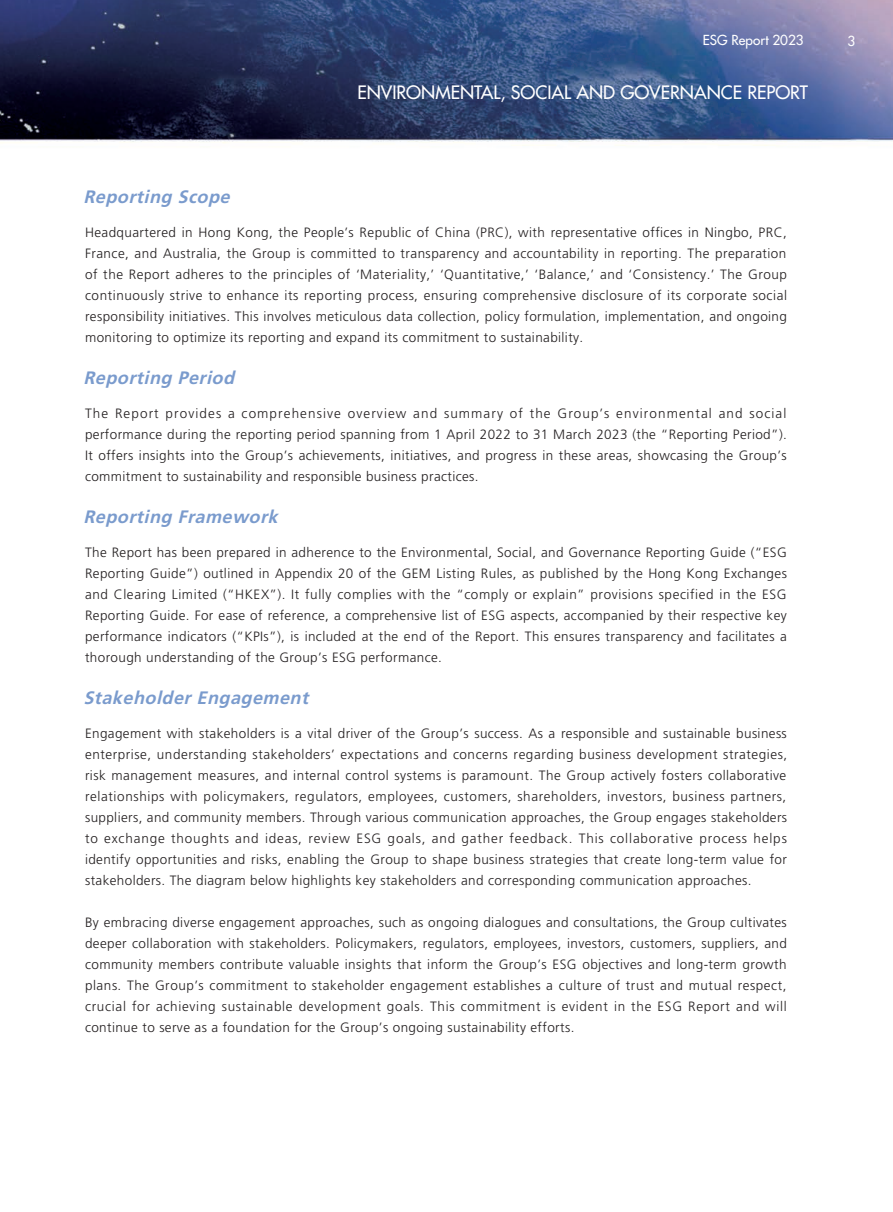
<style>
.page{position:relative;width:893px;height:1212px;background:#fff}
.page>*{position:absolute;margin:0;border:0;box-sizing:border-box;transform-origin:0 0}
._02_Heading_2{font:italic 700 18px "Frutiger LT Std";color:#7a9bcd}
.t1{font:500 18px "Futura Std";color:#fff}
._00_Body_text{font:300 13.5px/21px "Frutiger LT Std";letter-spacing:.03em;color:#231f20;text-align:justify}
.t2{font:500 13.5px "Futura Std";color:#fff}
</style>
<div class="page">
<img style="left:0;top:0;width:893px;height:146px">
<p class="t2" style="left:703px;top:32px;width:102px">ESG Report 2023</p>
<p class="t2" style="left:847px;top:33px;width:9px">3</p>
<h1 class="t1" style="left:357px;top:81px;width:452px">ENVIRONMENTAL, SOCIAL AND GOVERNANCE REPORT</h1>
<p class="_02_Heading_2" style="left:83px;top:186px;width:152px">Reporting Scope</p>
<p class="_00_Body_text" style="left:85px;top:222px;width:703px">Headquartered in Hong Kong, the People’s Republic of China (PRC), with representative offices in Ningbo, PRC, France, and Australia, the Group is committed to transparency and accountability in reporting. The preparation of the Report adheres to the principles of ‘Materiality,’ ‘Quantitative,’ ‘Balance,’ and ‘Consistency.’ The Group continuously strive to enhance its reporting process, ensuring comprehensive disclosure of its corporate social responsibility initiatives. This involves meticulous data collection, policy formulation, implementation, and ongoing monitoring to optimize its reporting and expand its commitment to sustainability.</p>
<p class="_02_Heading_2" style="left:83px;top:367px;width:157px">Reporting Period</p>
<p class="_00_Body_text" style="left:85px;top:403px;width:703px">The Report provides a comprehensive overview and summary of the Group’s environmental and social performance during the reporting period spanning from 1 April 2022 to 31 March 2023 (the “Reporting Period”).<br>It offers insights into the Group’s achievements, initiatives, and progress in these areas, showcasing the Group’s commitment to sustainability and responsible business practices.</p>
<p class="_02_Heading_2" style="left:83px;top:506px;width:201px">Reporting Framework</p>
<p class="_00_Body_text" style="left:85px;top:542px;width:703px">The Report has been prepared in adherence to the Environmental, Social, and Governance Reporting Guide (“ESG Reporting Guide”) outlined in Appendix 20 of the GEM Listing Rules, as published by the Hong Kong Exchanges and Clearing Limited (“HKEX”). It fully complies with the “comply or explain” provisions specified in the ESG Reporting Guide. For ease of reference, a comprehensive list of ESG aspects, accompanied by their respective key performance indicators (“KPIs”), is included at the end of the Report. This ensures transparency and facilitates a thorough understanding of the Group’s ESG performance.</p>
<p class="_02_Heading_2" style="left:83px;top:687px;width:231px">Stakeholder Engagement</p>
<p class="_00_Body_text" style="left:85px;top:723px;width:704px">Engagement with stakeholders is a vital driver of the Group’s success. As a responsible and sustainable business enterprise, understanding stakeholders’ expectations and concerns regarding business development strategies, risk management measures, and internal control systems is paramount. The Group actively fosters collaborative relationships with policymakers, regulators, employees, customers, shareholders, investors, business partners, suppliers, and community members. Through various communication approaches, the Group engages stakeholders to exchange thoughts and ideas, review ESG goals, and gather feedback. This collaborative process helps identify opportunities and risks, enabling the Group to shape business strategies that create long-term value for stakeholders. The diagram below highlights key stakeholders and corresponding communication approaches.</p>
<p class="_00_Body_text" style="left:85px;top:912px;width:703px">By embracing diverse engagement approaches, such as ongoing dialogues and consultations, the Group cultivates deeper collaboration with stakeholders. Policymakers, regulators, employees, investors, customers, suppliers, and community members contribute valuable insights that inform the Group’s ESG objectives and long-term growth plans. The Group’s commitment to stakeholder engagement establishes a culture of trust and mutual respect, crucial for achieving sustainable development goals. This commitment is evident in the ESG Report and will continue to serve as a foundation for the Group’s ongoing sustainability efforts.</p>
</div>
